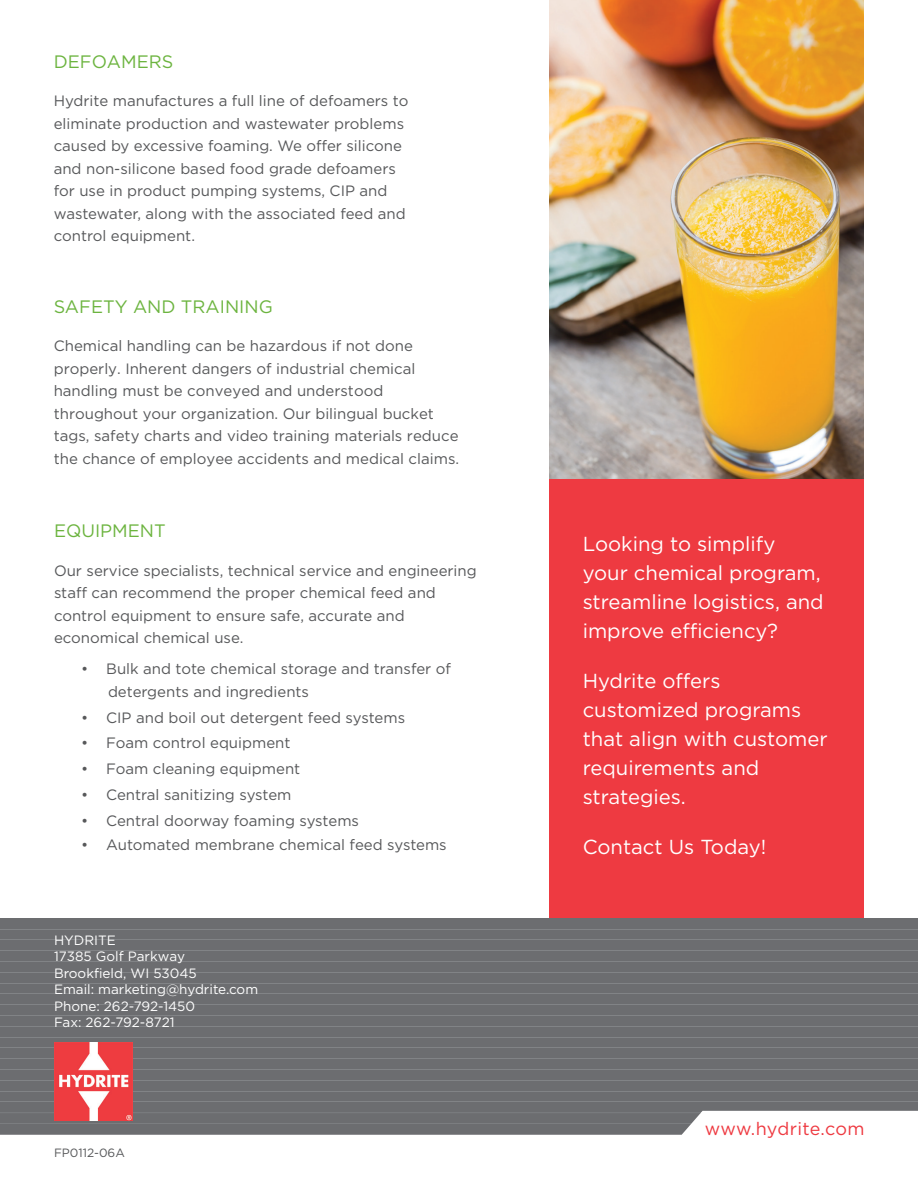
<style>
.page{position:relative;width:918px;height:1188px;background:#fff}
.page>*{position:absolute;margin:0;border:0;box-sizing:border-box;transform-origin:0 0}
.t1{font:20.25px/29px "Gotham";color:#fff}
.t2{font:18px "Gotham";color:#6cb43f}
.t3{font:18px "Gotham";letter-spacing:.01em;color:#ee3a41}
.t4{font:15px/22.5px "Gotham";color:#57585a}
.t5{font:13.5px/16.5px "Gotham";color:#fff}
.t6{font:12px "Gotham";color:#57585a}
</style>
<div class="page">
<img style="left:550px;top:0;width:314px;height:480px">
<div style="left:550px;top:480px;width:314px;height:454px;background:#ee3a41"></div>
<div style="left:0;top:918px;width:918px;height:217px;background:#6c6d70"></div>
<hr style="left:0;top:929px;width:918px;height:1px;background:#818386">
<hr style="left:0;top:940px;width:918px;height:1px;background:#818386">
<hr style="left:0;top:950px;width:918px;height:1px;background:#818386">
<hr style="left:0;top:961px;width:918px;height:1px;background:#818386">
<hr style="left:0;top:972px;width:918px;height:1px;background:#818386">
<hr style="left:0;top:983px;width:918px;height:1px;background:#818386">
<hr style="left:0;top:994px;width:918px;height:1px;background:#818386">
<hr style="left:0;top:1004px;width:918px;height:1px;background:#818386">
<hr style="left:0;top:1015px;width:918px;height:1px;background:#818386">
<hr style="left:0;top:1026px;width:918px;height:1px;background:#818386">
<hr style="left:0;top:1037px;width:918px;height:1px;background:#818386">
<hr style="left:0;top:1048px;width:918px;height:1px;background:#818386">
<hr style="left:0;top:1058px;width:918px;height:1px;background:#818386">
<hr style="left:0;top:1069px;width:918px;height:1px;background:#818386">
<hr style="left:0;top:1080px;width:918px;height:1px;background:#818386">
<hr style="left:0;top:1091px;width:918px;height:1px;background:#818386">
<hr style="left:0;top:1102px;width:918px;height:1px;background:#818386">
<svg style="left:0;top:1112px;width:918px;height:1px"></svg>
<svg style="left:0;top:1123px;width:918px;height:1px"></svg>
<img style="left:54px;top:1043px;width:79px;height:78px">
<p class="t2" style="left:54px;top:50px;width:121px">DEFOAMERS</p>
<p class="t4" style="left:54px;top:90px;width:356px">Hydrite manufactures a full line of defoamers to eliminate production and wastewater problems caused by excessive foaming. We offer silicone and non-silicone based food grade defoamers for use in product pumping systems, CIP and wastewater, along with the associated feed and control equipment.</p>
<p class="t2" style="left:54px;top:295px;width:221px">SAFETY AND TRAINING</p>
<p class="t4" style="left:54px;top:334px;width:407px">Chemical handling can be hazardous if not done properly. Inherent dangers of industrial chemical handling must be conveyed and understood throughout your organization. Our bilingual bucket tags, safety charts and video training materials reduce the chance of employee accidents and medical claims.</p>
<p class="t2" style="left:54px;top:519px;width:113px">EQUIPMENT</p>
<p class="t4" style="left:54px;top:559px;width:424px">Our service specialists, technical service and engineering staff can recommend the proper chemical feed and control equipment to ensure safe, accurate and economical chemical use.</p>
<p class="t4" style="left:108px;top:658px;width:345px;text-indent:-27px">• Bulk and tote chemical storage and transfer of detergents and ingredients</p>
<p class="t4" style="left:81px;top:706px;width:326px">• CIP and boil out detergent feed systems</p>
<p class="t4" style="left:81px;top:732px;width:211px">• Foam control equipment</p>
<p class="t4" style="left:81px;top:757px;width:221px">• Foam cleaning equipment</p>
<p class="t4" style="left:81px;top:783px;width:212px">• Central sanitizing system</p>
<p class="t4" style="left:81px;top:809px;width:280px">• Central doorway foaming systems</p>
<p class="t4" style="left:81px;top:833px;width:367px">• Automated membrane chemical feed systems</p>
<p class="t5" style="left:54px;top:931px;width:206px">HYDRITE<br>17385 Golf Parkway<br>Brookfield, WI 53045<br>Email: marketing@hydrite.com<br>Phone: 262-792-1450<br>Fax: 262-792-8721</p>
<p class="t6" style="left:54px;top:1145px;width:72px">FP0112-06A</p>
<h1 class="t1" style="left:583px;top:529px;width:243px">Looking to simplify your chemical program, streamline logistics, and improve efficiency?</h1>
<h1 class="t1" style="left:583px;top:666px;width:246px">Hydrite offers customized programs that align with customer requirements and strategies.</h1>
<h1 class="t1" style="left:583px;top:832px;width:185px">Contact Us Today!</h1>
<p class="t3" style="left:705px;top:1117px;width:161px">www.hydrite.com</p>
</div>
